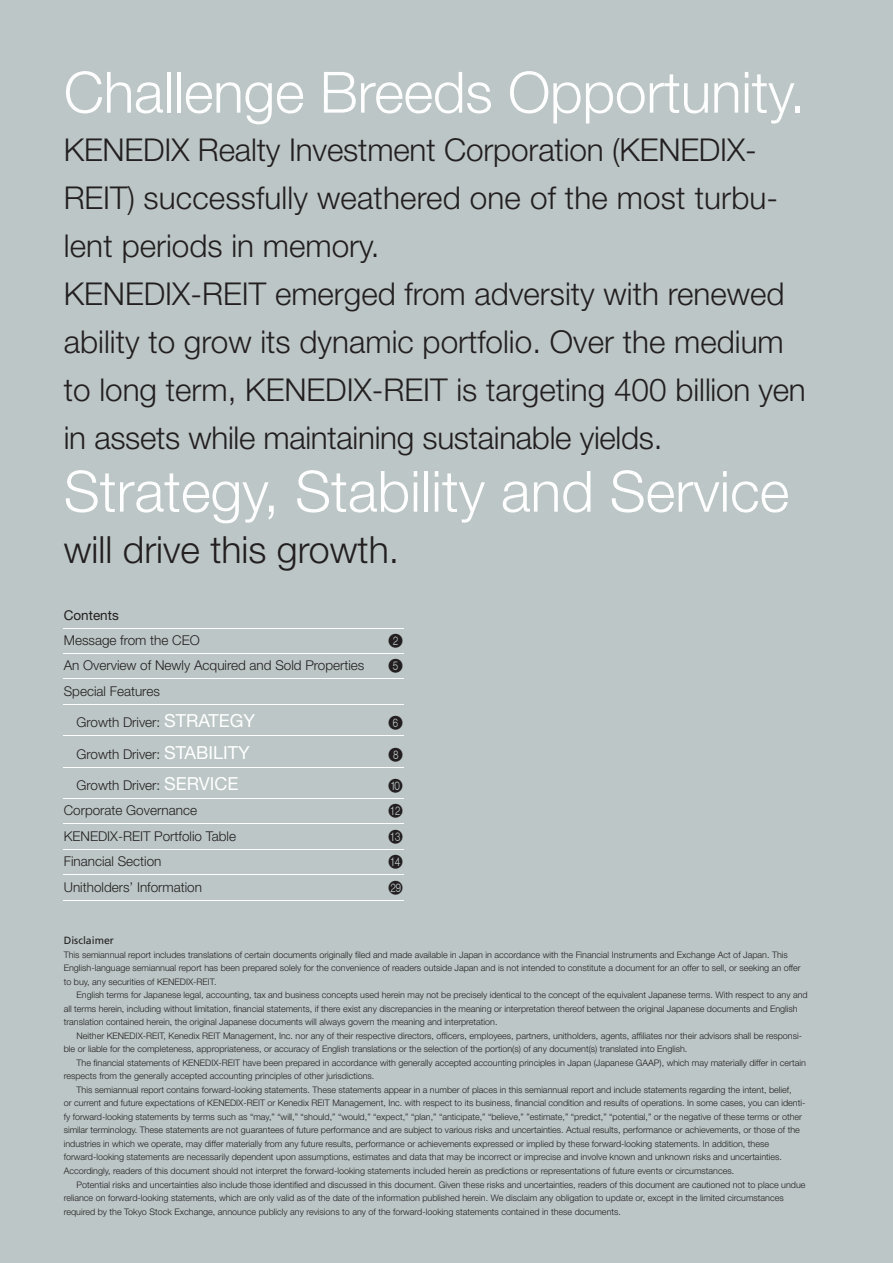
<style>
.page{position:relative;width:893px;height:1263px;background:#bcc6c6}
.page>*{position:absolute;margin:0;border:0;box-sizing:border-box;transform-origin:0 0}
.t1{font:300 57px "Helvetica Neue";color:#fff}
.t2{font:300 37.5px "Helvetica Neue";color:#231f20}
.t3{font:300 31.5px/48px "Helvetica Neue";color:#231f20}
.t4{font:900 15px "Round Num";color:#231f20}
.t5{font:300 13.5px "Helvetica Neue";color:#231f20}
.t6{font:13.5px "Helvetica Neue";color:#231f20}
.t7{font:10.5px "Frutiger";color:#231f20}
.t8{font:300 9px/13.5px "Helvetica Neue";color:#231f20}
.s1{font-weight:400;font-size:18px;color:#fff}
</style>
<div class="page">
<hr style="left:64px;top:628px;width:340px;height:1px;background:#fff">
<hr style="left:64px;top:653px;width:340px;height:1px;background:#fff">
<hr style="left:64px;top:678px;width:340px;height:1px;background:#fff">
<hr style="left:64px;top:704px;width:340px;height:1px;background:#fff">
<hr style="left:64px;top:735px;width:340px;height:1px;background:#fff">
<hr style="left:64px;top:767px;width:340px;height:1px;background:#fff">
<hr style="left:64px;top:798px;width:340px;height:1px;background:#fff">
<hr style="left:64px;top:823px;width:340px;height:1px;background:#fff">
<hr style="left:64px;top:849px;width:340px;height:1px;background:#fff">
<hr style="left:64px;top:874px;width:340px;height:1px;background:#fff">
<hr style="left:64px;top:900px;width:340px;height:1px;background:#fff">
<h1 class="t1" style="left:64px;top:72px;width:743px">Challenge Breeds Opportunity.</h1>
<p class="t3" style="left:64px;top:128px;width:743px">KENEDIX Realty Investment Corporation (KENEDIX-REIT) successfully weathered one of the most turbu&shy;lent periods in memory.<br>KENEDIX-REIT emerged from adversity with renewed ability to grow its dynamic portfolio. Over the medium to long term, KENEDIX-REIT is targeting 400 billion yen in assets while maintaining sustainable yields.</p>
<h1 class="t1" style="left:64px;top:471px;width:727px">Strategy, Stability and Service</h1>
<h2 class="t2" style="left:64px;top:536px;width:337px">will drive this growth.</h2>
<h3 class="t6" style="left:64px;top:610px;width:57px">Contents</h3>
<h3 class="t5" style="left:64px;top:635px;width:138px">Message from the CEO</h3>
<h3 class="t4" style="left:388px;top:633px;width:16px">2</h3>
<h3 class="t5" style="left:64px;top:660px;width:302px">An Overview of Newly Acquired and Sold Properties</h3>
<h3 class="t4" style="left:388px;top:658px;width:16px">5</h3>
<h3 class="t5" style="left:64px;top:686px;width:98px">Special Features</h3>
<h3 class="t5" style="left:77px;top:717px;width:180px">Growth Driver: <span class="s1">STRATEGY</span></h3>
<h3 class="t4" style="left:388px;top:715px;width:16px">6</h3>
<h3 class="t5" style="left:77px;top:749px;width:175px">Growth Driver: <span class="s1">STABILITY</span></h3>
<h3 class="t4" style="left:388px;top:747px;width:16px">8</h3>
<h3 class="t5" style="left:77px;top:780px;width:163px">Growth Driver: <span class="s1">SERVICE</span></h3>
<h3 class="t4" style="left:388px;top:778px;width:16px">0</h3>
<h3 class="t5" style="left:64px;top:805px;width:135px">Corporate Governance</h3>
<h3 class="t4" style="left:388px;top:803px;width:16px">B</h3>
<h3 class="t5" style="left:64px;top:831px;width:174px">KENEDIX-REIT Portfolio Table</h3>
<h3 class="t4" style="left:388px;top:829px;width:16px">C</h3>
<h3 class="t5" style="left:64px;top:856px;width:99px">Financial Section</h3>
<h3 class="t4" style="left:388px;top:854px;width:16px">D</h3>
<h3 class="t5" style="left:64px;top:882px;width:140px">Unitholders’ Information</h3>
<h3 class="t4" style="left:388px;top:880px;width:16px">S</h3>
<p class="t7" style="left:64px;top:936px;width:52px">Disclaimer</p>
<p class="t8" style="left:64px;top:949px;width:738px">This semiannual report includes translations of certain documents originally filed and made available in Japan in accordance with the Financial Instruments and Exchange Act of Japan. This<br>English-language semiannual report has been prepared solely for the convenience of readers outside Japan and is not intended to constitute a document for an offer to sell, or seeking an offer to buy, any securities of KENEDIX-REIT.</p>
<p class="t8" style="left:64px;top:989px;width:745px;text-indent:13px">English terms for Japanese legal, accounting, tax and business concepts used herein may not be precisely identical to the concept of the equivalent Japanese terms. With respect to any and all terms herein, including without limitation, financial statements, if there exist any discrepancies in the meaning or interpretation thereof between the original Japanese documents and English translation contained herein, the original Japanese documents will always govern the meaning and interpretation.</p>
<p class="t8" style="left:64px;top:1030px;width:740px;text-indent:13px">Neither KENEDIX-REIT, Kenedix REIT Management, Inc. nor any of their respective directors, officers, employees, partners, unitholders, agents, affiliates nor their advisors shall be responsi&shy;ble or liable for the completeness, appropriateness, or accuracy of English translations or the selection of the portion(s) of any document(s) translated into English.</p>
<p class="t8" style="left:77px;top:1057px;width:731px">The financial statements of KENEDIX-REIT have been prepared in accordance with generally accepted accounting principles in Japan (Japanese GAAP), which may materially differ in certain</p>
<p class="t8" style="left:64px;top:1070px;width:312px">respects from the generally accepted accounting principles of other jurisdictions.</p>
<p class="t8" style="left:77px;top:1084px;width:717px">This semiannual report contains forward-looking statements. These statements appear in a number of places in this semiannual report and include statements regarding the intent, belief,</p>
<p class="t8" style="left:64px;top:1097px;width:743px">or current and future expectations of KENEDIX-REIT or Kenedix REIT Management, Inc. with respect to its business, financial condition and results of operations. In some cases, you can identi-</p>
<p class="t8" style="left:64px;top:1111px;width:740px">fy forward-looking statements by terms such as “may,” “will,” “should,” “would,” “expect,” “plan,” “anticipate,” “believe,” ”estimate,” “predict,” “potential,” or the negative of these terms or other</p>
<p class="t8" style="left:64px;top:1124px;width:738px">similar terminology. These statements are not guarantees of future performance and are subject to various risks and uncertainties. Actual results, performance or achievements, or those of the</p>
<p class="t8" style="left:64px;top:1138px;width:707px">industries in which we operate, may differ materially from any future results, performance or achievements expressed or implied by these forward-looking statements. In addition, these</p>
<p class="t8" style="left:64px;top:1151px;width:720px">forward-looking statements are necessarily dependent upon assumptions, estimates and data that may be incorrect or imprecise and involve known and unknown risks and uncertainties.</p>
<p class="t8" style="left:64px;top:1165px;width:672px">Accordingly, readers of this document should not interpret the forward-looking statements included herein as predictions or representations of future events or circumstances.</p>
<p class="t8" style="left:77px;top:1178px;width:730px">Potential risks and uncertainties also include those identified and discussed in this document. Given these risks and uncertainties, readers of this document are cautioned not to place undue</p>
<p class="t8" style="left:64px;top:1192px;width:721px">reliance on forward-looking statements, which are only valid as of the date of the information published herein. We disclaim any obligation to update or, except in the limited circumstances</p>
<p class="t8" style="left:64px;top:1205px;width:559px">required by the Tokyo Stock Exchange, announce publicly any revisions to any of the forward-looking statements contained in these documents.</p>
</div>
